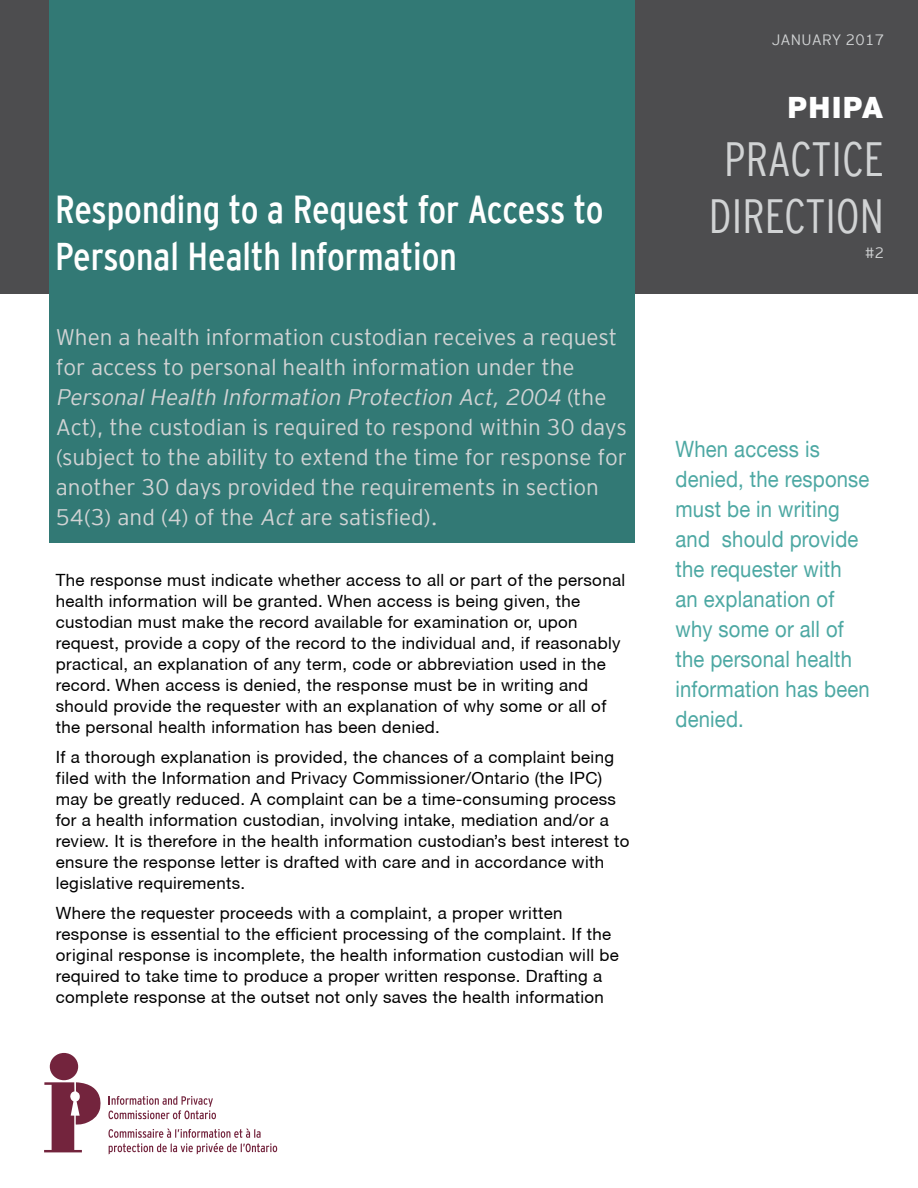
<style>
.page{position:relative;width:918px;height:1188px;background:#fff}
.page>*{position:absolute;margin:0;border:0;box-sizing:border-box;transform-origin:0 0}
.Title-fact_sheet{font:48px/57.6px "Interstate Cond Mono Lgt";color:#d1d3d4;text-align:center}
.t1{font:39px/46.8px "Interstate Cond Mono";color:#fff}
.Title-top{font:900 30px "Interstate Mono";letter-spacing:.02em;color:#fff}
.Intro_text{font:22.5px/30px "Interstate Mono Lgt";color:#d1d3d4}
.t2{font:22.5px/30px "Helvetica Neue LT";letter-spacing:.01em;color:#4da8a3;scale:.9 1}
.Body_text{font:16.8px/21px "Helvetica Neue CE";letter-spacing:.02em;color:#000}
.Body_first{font:16.8px/21px "Helvetica Neue CE";letter-spacing:.02em;color:#000}
.Title-date{font:15px "Interstate Mono Lgt";letter-spacing:.02em;color:#d1d3d4}
.s1{font-style:italic}
</style>
<div class="page">
<div style="left:0;top:0;width:918px;height:294px;background:#4d4d4f"></div>
<div style="left:49px;top:0;width:585px;height:542px;background:#327975"></div>
<div style="left:50px;top:1053px;width:28px;height:27px;background:#73243d;border-radius:50%"></div>
<svg style="left:44px;top:1082px;width:233px;height:72px"></svg>
<p class="t1" style="left:55px;top:186px;width:550px">Responding to a Request for Access to<br>Personal Health Information</p>
<p class="Intro_text" style="left:56px;top:322px;width:573px">When a health information custodian receives a request for access to personal health information under the <span class="s1">Personal Health Information Protection Act, 2004</span> ( t h e Act), the custodian is required to respond within 30 days (subject to the ability to extend the time for response for another 30 days provided the requirements in section 54(3) and (4) of the <span class="s1">Act</span> are satisfied).</p>
<p class="Body_first" style="left:56px;top:570px;width:571px">The response must indicate whether access to all or part of the personal health information will be granted. When access is being given, the custodian must make the record available for examination or, upon request, provide a copy of the record to the individual and, if reasonably practical, an explanation of any term, code or abbreviation used in the record. When access is denied, the response must be in writing and should provide the requester with an explanation of why some or all of the personal health information has been denied.</p>
<p class="Body_text" style="left:56px;top:747px;width:575px">If a thorough explanation is provided, the chances of a complaint being filed with the Information and Privacy Commissioner/Ontario (the IPC) may be greatly reduced. A complaint can be a time-consuming process for a health information custodian, involving intake, mediation and/or a review. It is therefore in the health information custodian’s best interest to ensure the response letter is drafted with care and in accordance with legislative requirements.</p>
<p class="Body_text" style="left:56px;top:902px;width:565px">Where the requester proceeds with a complaint, a proper written response is essential to the efficient processing of the complaint. If the original response is incomplete, the health information custodian will be required to take time to produce a proper written response. Drafting a complete response at the outset not only saves the health information</p>
<p class="Title-date" style="left:772px;top:31px;width:114px">JANUARY 2017</p>
<p class="Title-top" style="left:787px;top:90px;width:98px">PHIPA</p>
<p class="Title-fact_sheet" style="left:709px;top:130px;width:177px">PRACTICE<br>DIRECTION</p>
<p class="Title-date" style="left:865px;top:244px;width:20px">#2</p>
<p class="t2" style="left:675px;top:433px;width:218px">When access is denied, the response must be in writing and should provide the requester with<br>an explanation of why some or all of the personal health information has been denied.</p>
</div>
